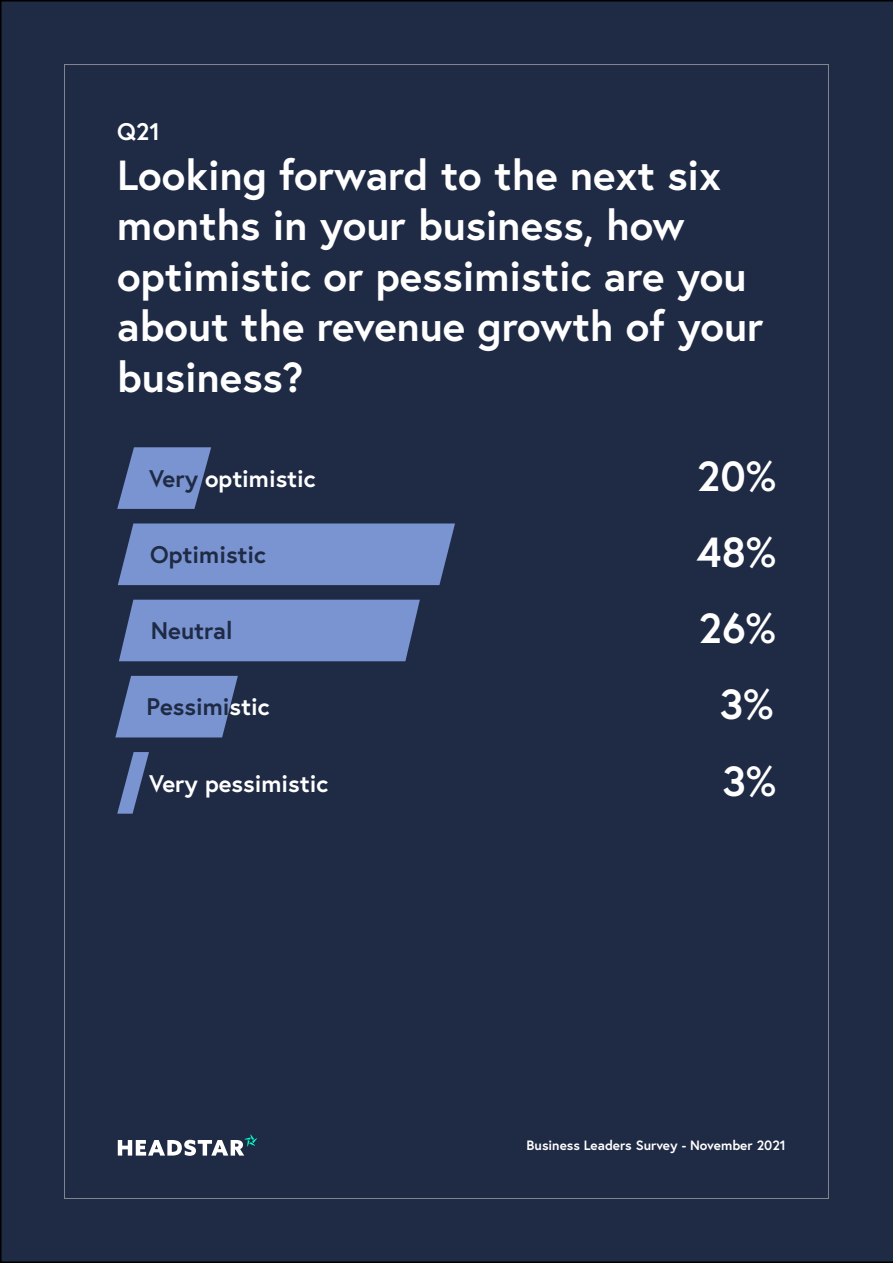
<style>
.page{position:relative;width:893px;height:1263px;background:#1f2a44}
.page>*{position:absolute;margin:0;border:0;box-sizing:border-box;transform-origin:0 0}
.t1{font:700 42px/50.4px "Europa";color:#fff}
.t2{font:700 24px "Europa";color:#fff}
.t3{font:700 24px "Europa";color:#1f2a44}
.t4{font:700 13.5px "Europa";color:#fff}
.s1{color:#1f2a44}
.s2{color:#fff}
</style>
<div class="page">
<svg style="left:118px;top:1134px;width:139px;height:22px"></svg>
<svg style="left:117px;top:447px;width:94px;height:62px;background:#6880b7"></svg>
<div style="left:117px;top:523px;width:339px;height:62px;background:#7994d1"></div>
<div style="left:117px;top:600px;width:305px;height:61px;background:#7994d1"></div>
<svg style="left:115px;top:676px;width:124px;height:61px;background:#6c85bd"></svg>
<svg style="left:117px;top:752px;width:32px;height:62px;background:#495c87"></svg>
<p class="t2" style="left:117px;top:115px;width:44px">Q21</p>
<p class="t1" style="left:117px;top:149px;width:647px">Looking forward to the next six months in your business, how optimistic or pessimistic are you about the revenue growth of your business?</p>
<p class="t2" style="left:149px;top:462px;width:168px"><span class="s1">Very</span> optimistic</p>
<p class="t1" style="left:697px;top:449px;width:80px">20%</p>
<p class="t3" style="left:150px;top:538px;width:117px">Optimistic</p>
<p class="t1" style="left:697px;top:526px;width:81px">48%</p>
<p class="t3" style="left:151px;top:614px;width:83px">Neutral</p>
<p class="t1" style="left:699px;top:602px;width:78px">26%</p>
<p class="t3" style="left:147px;top:690px;width:125px">Pessimi<span class="s2">stic</span></p>
<p class="t1" style="left:719px;top:678px;width:55px">3%</p>
<p class="t2" style="left:149px;top:767px;width:181px">Very pessimistic</p>
<p class="t1" style="left:722px;top:754px;width:55px">3%</p>
<p class="t4" style="left:527px;top:1136px;width:261px">Business Leaders Survey - November 2021</p>
</div>
